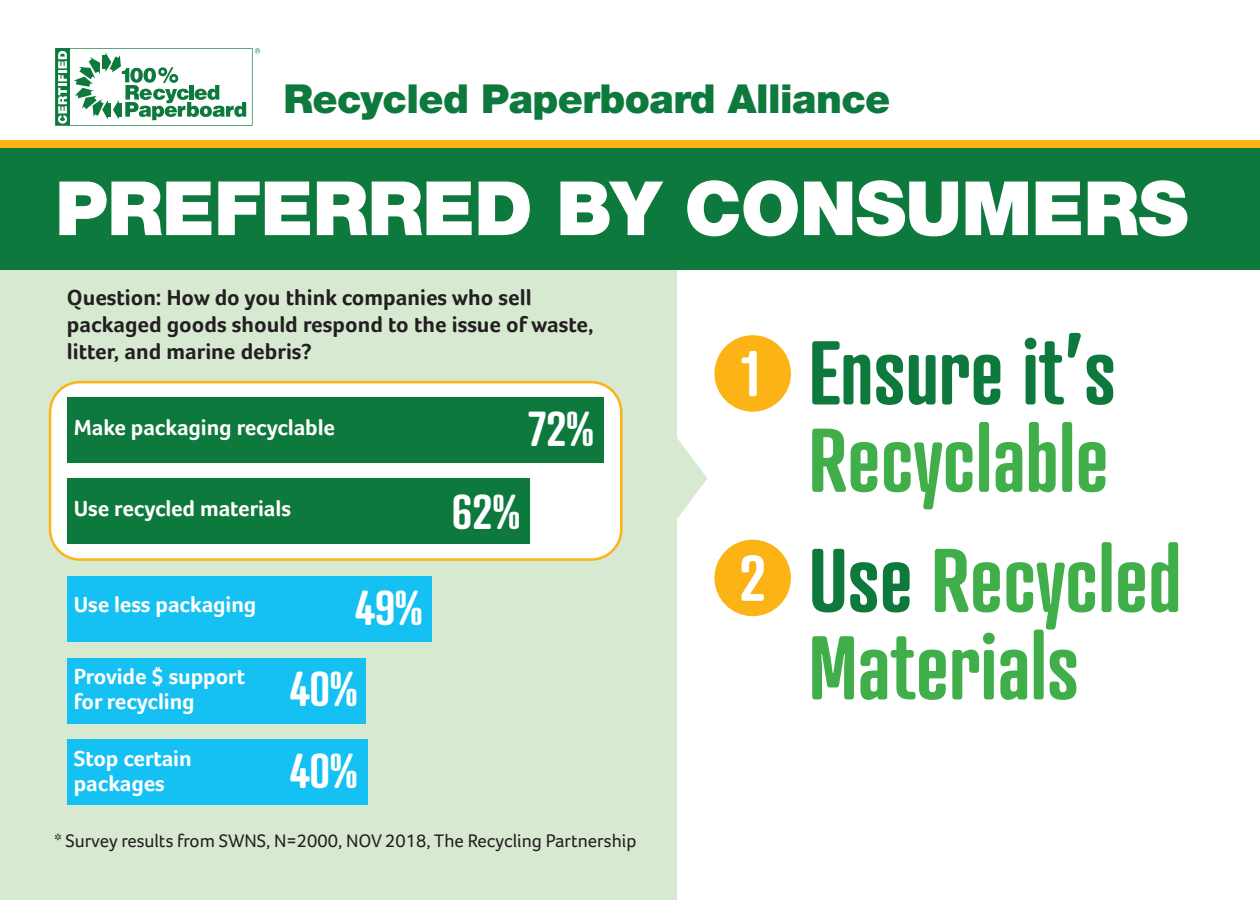
<style>
.page{position:relative;width:1260px;height:900px;background:#fff}
.page>*{position:absolute;margin:0;border:0;box-sizing:border-box;transform-origin:0 0}
.t1{font:600 87.5px/87.5px "Atrament";letter-spacing:-.005em;color:#0d793d}
.t2{font:600 87.5px/87.5px "Atrament";letter-spacing:-.005em;color:#40ae49}
.t3{font:900 75px "Helvetica Neue LT Std";letter-spacing:-.01em;color:#fff}
.t4{font:600 62.75px "Atrament";color:#fff}
.t5{font:600 47.5px "Atrament";letter-spacing:-.005em;color:#fff}
.t6{font:900 40px "Helvetica Neue LT Std";letter-spacing:-.015em;color:#0d793d}
.t7{font:700 22.5px/25px "Foco";letter-spacing:-.005em;color:#fff}
.t8{font:700 22.5px/27px "Foco";color:#231f20}
.t9{font:18.75px "Foco";color:#231f20}
.s1{color:#40ae49}
.s2{color:#0d793d}
</style>
<div class="page">
<div style="left:0;top:270px;width:677px;height:630px;background:#d8e9d2"></div>
<div style="left:50px;top:382px;width:571px;height:178px;background:#fff;border-radius:30px"></div>
<div style="left:49px;top:381px;width:573px;height:180px;border:2px solid #fbb316;border-radius:30px"></div>
<div style="left:0;top:144px;width:1260px;height:126px;background:#0d793d"></div>
<div style="left:0;top:140px;width:1260px;height:8px;background:#fbb316"></div>
<div style="left:55px;top:48px;width:15px;height:78px;background:#0d793d"></div>
<svg style="left:58px;top:48px;width:202px;height:78px"></svg>
<svg style="left:677px;top:438px;width:30px;height:81px"></svg>
<div style="left:67px;top:397px;width:537px;height:65px;background:#0d793d"></div>
<div style="left:67px;top:478px;width:462px;height:66px;background:#0d793d"></div>
<div style="left:67px;top:576px;width:365px;height:65px;background:#15c0f2"></div>
<div style="left:67px;top:658px;width:299px;height:65px;background:#15c0f2"></div>
<div style="left:67px;top:739px;width:300px;height:66px;background:#15c0f2"></div>
<div style="left:716px;top:337px;width:73px;height:73px;background:#fbb316;border-radius:50%"></div>
<div style="left:714px;top:335px;width:77px;height:77px;border:3px solid #fbb316;border-radius:50%"></div>
<div style="left:716px;top:541px;width:73px;height:74px;background:#fbb316;border-radius:50%"></div>
<div style="left:714px;top:540px;width:77px;height:76px;border:3px solid #fbb316;border-radius:50%"></div>
<p class="t6" style="left:284px;top:75px;width:608px">Recycled Paperboard Alliance</p>
<p class="t3" style="left:55px;top:164px;width:1135px">PREFERRED BY CONSUMERS</p>
<p class="t8" style="left:67px;top:284px;width:528px">Question: How do you think companies who sell packaged goods should respond to the issue of waste, litter, and marine debris?</p>
<p class="t7" style="left:74px;top:415px;width:263px">Make packaging recyclable</p>
<p class="t7" style="left:74px;top:496px;width:219px">Use recycled materials</p>
<p class="t7" style="left:74px;top:592px;width:184px">Use less packaging</p>
<p class="t5" style="left:355px;top:578px;width:69px">49%</p>
<p class="t7" style="left:74px;top:664px;width:173px">Provide $ support for recycling</p>
<p class="t7" style="left:74px;top:745px;width:119px">Stop certain packages</p>
<p class="t5" style="left:290px;top:659px;width:69px">40%</p>
<p class="t5" style="left:290px;top:741px;width:69px">40%</p>
<p class="t5" style="left:528px;top:399px;width:67px">72%</p>
<p class="t5" style="left:452px;top:482px;width:70px">62%</p>
<p class="t9" style="left:54px;top:830px;width:584px">* Survey results from SWNS, N=2000, NOV 2018, The Recycling Partnership</p>
<p class="t4" style="left:741px;top:334px;width:20px">1</p>
<p class="t4" style="left:739px;top:539px;width:29px">2</p>
<p class="t1" style="left:809px;top:327px;width:309px">Ensure it’s<br><span class="s1">Recyclable</span></p>
<p class="t2" style="left:809px;top:535px;width:374px"><span class="s2">Use</span> Recycled<br>Materials</p>
</div>
